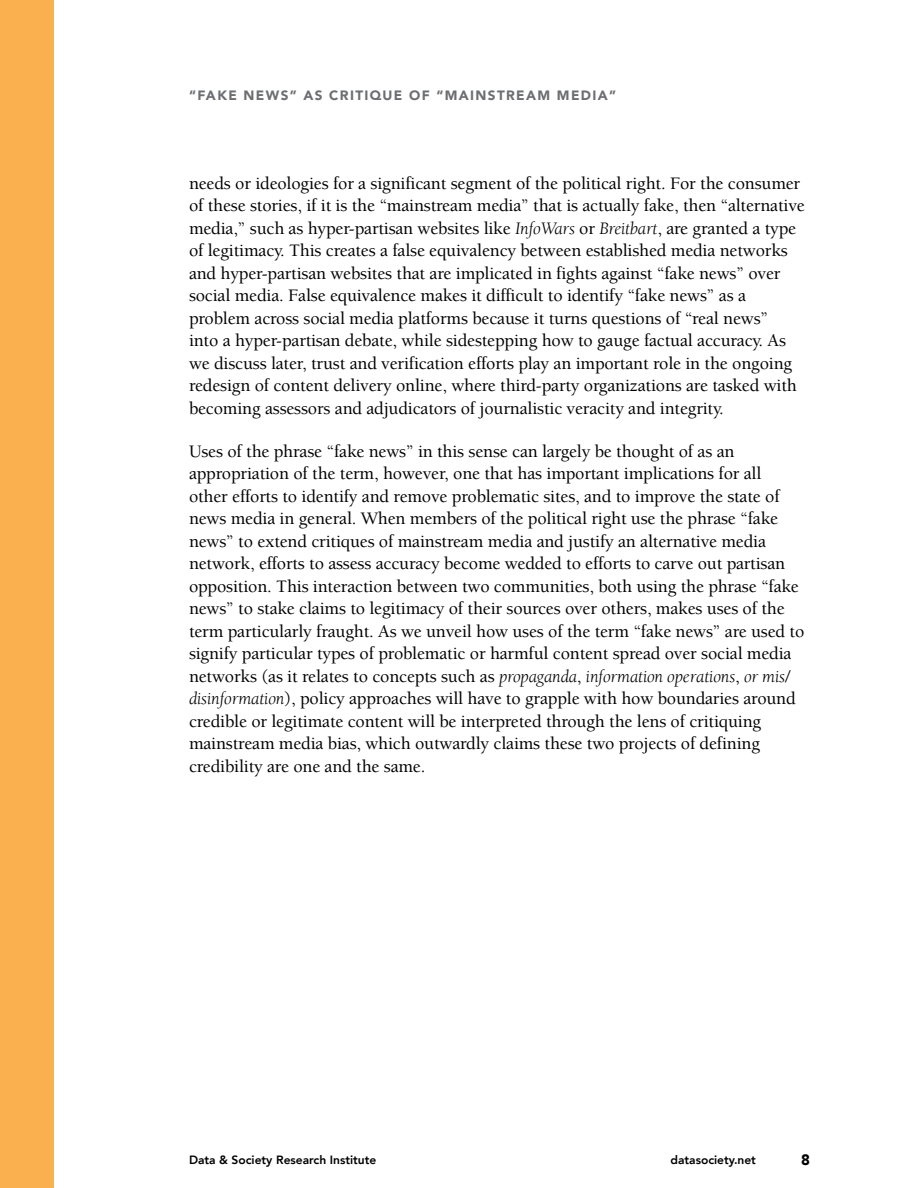
<style>
.page{position:relative;width:918px;height:1188px;background:#fff}
.page>*{position:absolute;margin:0;border:0;box-sizing:border-box;transform-origin:0 0}
.t1{font:500 18px/22.5px "Berkeley";letter-spacing:-.01em;color:#000}
.t2{font:900 15px "Avenir";color:#000}
.t3{font:900 13.5px "Avenir";letter-spacing:.1em;color:#6d6e71}
.t4{font:800 12px "Avenir";color:#000}
.s1{font-weight:400;font-style:italic}
</style>
<div class="page">
<div style="left:0;top:0;width:54px;height:1188px;background:#fab04f"></div>
<p class="t3" style="left:189px;top:84px;width:429px">“FAKE NEWS” AS CRITIQUE OF “MAINSTREAM MEDIA”</p>
<p class="t1" style="left:189px;top:172px;width:617px">needs or ideologies for a significant segment of the political right. For the consumer of these stories, if it is the “mainstream media” that is actually fake, then “alternative media,” such as hyper-partisan websites like <span class="s1">InfoWars</span> or <span class="s1">Breitbart</span>, are granted a type of legitimacy. This creates a false equivalency between established media networks and hyper-partisan websites that are implicated in fights against “fake news” over social media. False equivalence makes it difficult to identify “fake news” as a problem across social media platforms because it turns questions of “real news”<br>into a hyper-partisan debate, while sidestepping how to gauge factual accuracy. As we discuss later, trust and verification efforts play an important role in the ongoing redesign of content delivery online, where third-party organizations are tasked with becoming assessors and adjudicators of journalistic veracity and integrity.</p>
<p class="t1" style="left:189px;top:440px;width:617px">Uses of the phrase “fake news” in this sense can largely be thought of as an appropriation of the term, however, one that has important implications for all other efforts to identify and remove problematic sites, and to improve the state of news media in general. When members of the political right use the phrase “fake news” to extend critiques of mainstream media and justify an alternative media network, efforts to assess accuracy become wedded to efforts to carve out partisan opposition. This interaction between two communities, both using the phrase “fake news” to stake claims to legitimacy of their sources over others, makes uses of the term particularly fraught. As we unveil how uses of the term “fake news” are used to signify particular types of problematic or harmful content spread over social media networks (as it relates to concepts such as <span class="s1">propaganda</span>, <span class="s1">information operations</span>, <span class="s1">or mis/ disinformation</span>), policy approaches will have to grapple with how boundaries around credible or legitimate content will be interpreted through the lens of critiquing mainstream media bias, which outwardly claims these two projects of defining credibility are one and the same.</p>
<p class="t4" style="left:189px;top:1151px;width:189px">Data &amp; Society Research Institute</p>
<p class="t4" style="left:671px;top:1151px;width:87px">datasociety.net</p>
<p class="t2" style="left:801px;top:1147px;width:10px">8</p>
</div>
